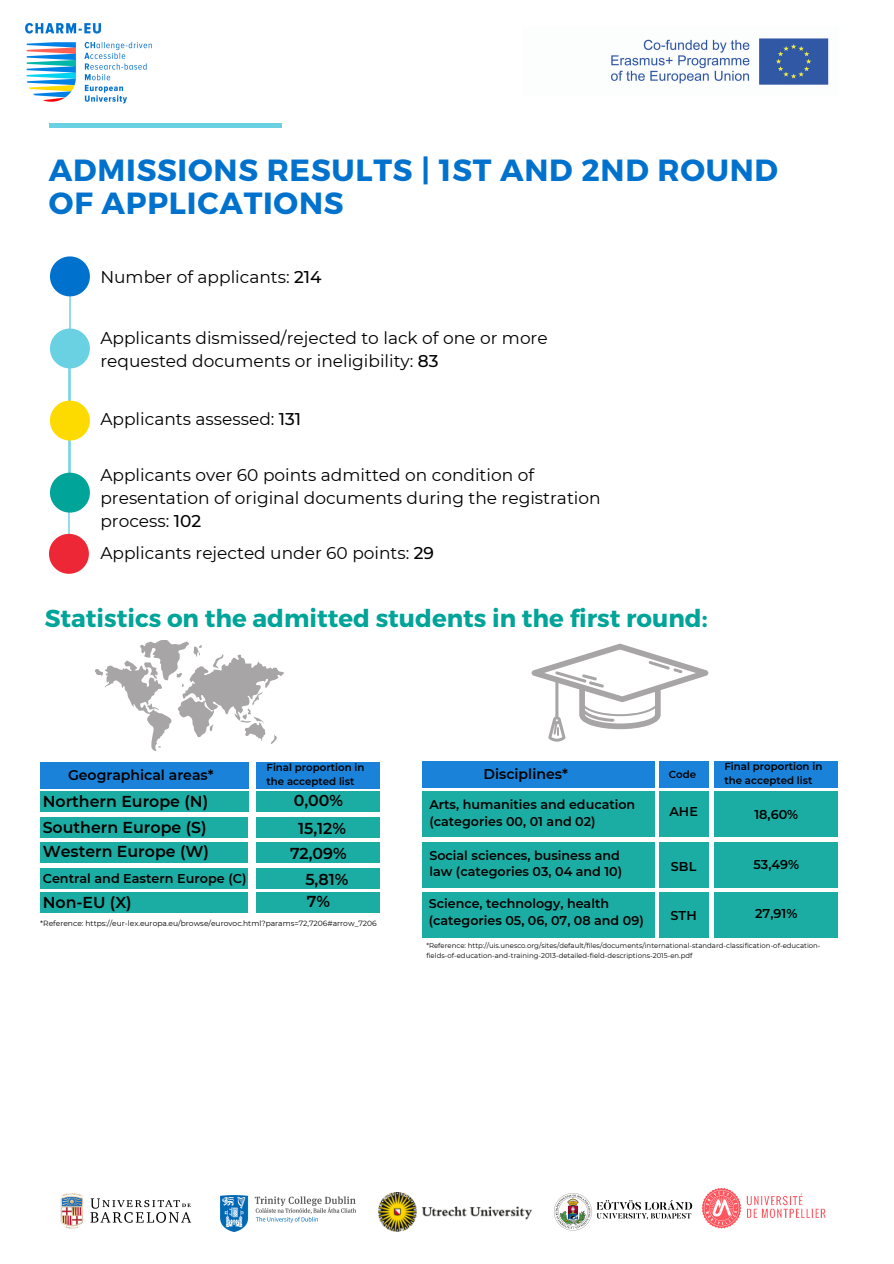
<style>
.page{position:relative;width:894px;height:1264px;background:#fff}
.page>*{position:absolute;margin:0;border:0;box-sizing:border-box;transform-origin:0 0}
.t1{font:700 30.6px/33.2px "Montserrat";letter-spacing:.025em;color:#0072ce}
.t2{font:700 24.45px "Montserrat";color:#00a499}
.t3{font:16.95px/22.8px "Montserrat";color:#000}
.t4{font:600 15.75px "Montserrat";color:#000}
.t5{font:600 14.1px "Montserrat";color:#000}
.t6{font:600 12.75px/17px "Montserrat";color:#000}
.t7{font:600 10.2px/13.6px "Montserrat";color:#000}
.t8{font:7.5px "Montserrat";color:#000}
.t9{font:6.9px/9.3px "Montserrat";color:#000}
.s1{font-weight:500}
</style>
<div class="page">
<div style="left:49px;top:123px;width:232px;height:5px;background:#6ad1e3"></div>
<hr style="left:69px;top:292px;width:1px;height:185px;background:#6ad1e3">
<svg style="left:50px;top:256px;width:40px;height:40px"></svg>
<svg style="left:50px;top:328px;width:40px;height:40px"></svg>
<hr style="left:68px;top:362px;width:1px;height:185px;background:#6ad1e3">
<svg style="left:50px;top:400px;width:40px;height:40px"></svg>
<svg style="left:50px;top:472px;width:40px;height:40px"></svg>
<svg style="left:49px;top:534px;width:40px;height:40px"></svg>
<div style="left:256px;top:868px;width:124px;height:20px;background:#1bada3"></div>
<div style="left:256px;top:892px;width:124px;height:20px;background:#1bada3"></div>
<svg style="left:95px;top:640px;width:189px;height:111px"></svg>
<div style="left:256px;top:762px;width:124px;height:26px;background:#1b82d9"></div>
<div style="left:40px;top:792px;width:208px;height:20px;background:#1bada3"></div>
<div style="left:40px;top:817px;width:208px;height:20px;background:#1bada3"></div>
<div style="left:40px;top:842px;width:208px;height:20px;background:#1bada3"></div>
<div style="left:41px;top:868px;width:207px;height:20px;background:#1bada3"></div>
<div style="left:41px;top:892px;width:207px;height:20px;background:#1bada3"></div>
<div style="left:40px;top:762px;width:208px;height:26px;background:#1b82d9"></div>
<div style="left:256px;top:792px;width:124px;height:20px;background:#1bada3"></div>
<div style="left:256px;top:817px;width:124px;height:20px;background:#1bada3"></div>
<div style="left:256px;top:842px;width:124px;height:20px;background:#1bada3"></div>
<div style="left:658px;top:761px;width:50px;height:26px;background:#1b82d9"></div>
<div style="left:422px;top:791px;width:232px;height:46px;background:#1bada3"></div>
<div style="left:422px;top:761px;width:232px;height:26px;background:#1b82d9"></div>
<div style="left:658px;top:791px;width:50px;height:46px;background:#1bada3"></div>
<div style="left:714px;top:761px;width:124px;height:26px;background:#1b82d9"></div>
<div style="left:714px;top:791px;width:123px;height:46px;background:#1bada3"></div>
<div style="left:714px;top:891px;width:123px;height:46px;background:#1bada3"></div>
<div style="left:422px;top:841px;width:232px;height:46px;background:#1bada3"></div>
<div style="left:422px;top:891px;width:232px;height:46px;background:#1bada3"></div>
<div style="left:658px;top:841px;width:50px;height:46px;background:#1bada3"></div>
<div style="left:658px;top:891px;width:50px;height:46px;background:#1bada3"></div>
<div style="left:714px;top:841px;width:123px;height:46px;background:#1bada3"></div>
<svg style="left:531px;top:643px;width:177px;height:98px"></svg>
<img style="left:25px;top:22px;width:127px;height:82px">
<img style="left:611px;top:38px;width:218px;height:47px">
<img style="left:60px;top:1193px;width:132px;height:36px">
<img style="left:220px;top:1195px;width:135px;height:36px">
<img style="left:378px;top:1192px;width:154px;height:39px">
<img style="left:701px;top:1187px;width:125px;height:42px">
<img style="left:554px;top:1193px;width:139px;height:38px">
<p class="t1" style="left:49px;top:152px;width:730px">ADMISSIONS RESULTS | 1ST AND 2ND ROUND<br>OF APPLICATIONS</p>
<p class="t3" style="left:100px;top:266px;width:223px">Number of applicants: <span class="s1">214</span></p>
<p class="t3" style="left:100px;top:327px;width:448px">Applicants dismissed/rejected to lack of one or more requested documents or ineligibility: <span class="s1">83</span></p>
<p class="t3" style="left:100px;top:407px;width:202px">Applicants assessed: <span class="s1">131</span></p>
<p class="t3" style="left:100px;top:463px;width:501px">Applicants over 60 points admitted on condition of presentation of original documents during the registration process: <span class="s1">102</span></p>
<p class="t3" style="left:100px;top:541px;width:335px">Applicants rejected under 60 points: <span class="s1">29</span></p>
<p class="t2" style="left:45px;top:603px;width:664px">Statistics on the admitted students in the first round:</p>
<p class="t5" style="left:68px;top:766px;width:147px">Geographical areas*</p>
<p class="t4" style="left:43px;top:791px;width:167px">Northern Europe (N)</p>
<p class="t4" style="left:43px;top:817px;width:165px">Southern Europe (S)</p>
<p class="t4" style="left:43px;top:842px;width:168px">Western Europe (W)</p>
<p class="t6" style="left:43px;top:869px;width:205px">Central and Eastern Europe (C)</p>
<p class="t4" style="left:43px;top:892px;width:91px">Non-EU (X)</p>
<p class="t7" style="left:266px;top:760px;width:99px">Final proportion in the accepted list</p>
<p class="t4" style="left:293px;top:790px;width:51px">0,00%</p>
<p class="t4" style="left:298px;top:819px;width:49px">15,12%</p>
<p class="t4" style="left:290px;top:843px;width:58px">72,09%</p>
<p class="t4" style="left:305px;top:869px;width:44px">5,81%</p>
<p class="t4" style="left:307px;top:891px;width:25px">7%</p>
<p class="t8" style="left:40px;top:918px;width:338px">*Reference: https://eur-lex.europa.eu/browse/eurovoc.html?params=72,7206#arrow_7206</p>
<p class="t5" style="left:483px;top:765px;width:86px">Disciplines*</p>
<p class="t6" style="left:429px;top:795px;width:207px">Arts, humanities and education (categories 00, 01 and 02)</p>
<p class="t6" style="left:429px;top:846px;width:194px">Social sciences, business and law (categories 03, 04 and 10)</p>
<p class="t6" style="left:428px;top:895px;width:216px">Science, technology, health (categories 05, 06, 07, 08 and 09)</p>
<p class="t7" style="left:668px;top:767px;width:29px">Code</p>
<p class="t6" style="left:669px;top:803px;width:30px">AHE</p>
<p class="t6" style="left:670px;top:858px;width:27px">SBL</p>
<p class="t6" style="left:670px;top:907px;width:28px">STH</p>
<p class="t7" style="left:724px;top:760px;width:99px">Final proportion in the accepted list</p>
<p class="t6" style="left:754px;top:805px;width:45px">18,60%</p>
<p class="t6" style="left:753px;top:856px;width:47px">53,49%</p>
<p class="t6" style="left:755px;top:905px;width:44px">27,91%</p>
<p class="t9" style="left:426px;top:941px;width:395px">*Reference: http://uis.unesco.org/sites/default/files/documents/international-standard-classification-of-education&shy;fields-of-education-and-training-2013-detailed-field-descriptions-2015-en.pdf</p>
</div>
